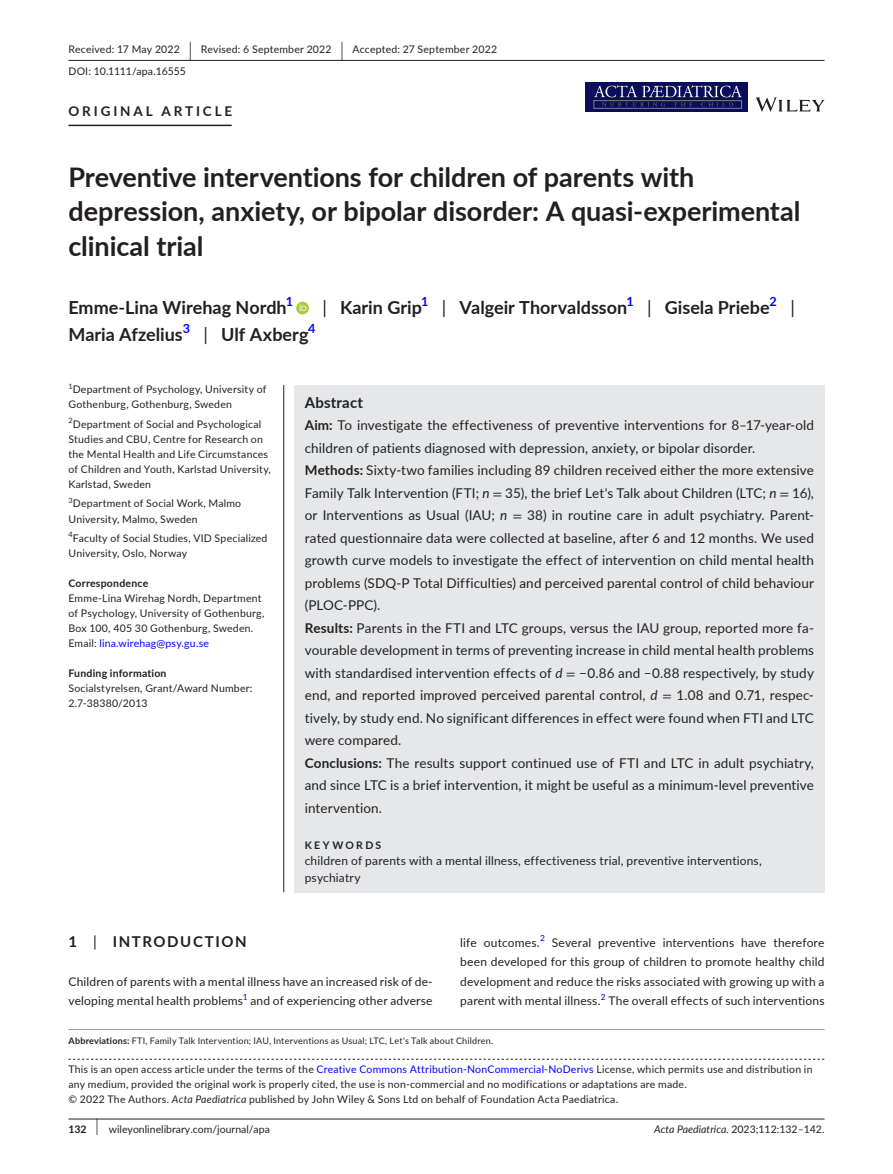
<style>
.page{position:relative;width:893px;height:1174px;background:#fff}
.page>*{position:absolute;margin:0;border:0;box-sizing:border-box;transform-origin:0 0}
.t1{font:700 27px/34.5px "Lato";letter-spacing:-.005em;color:#231f20}
.t2{font:700 18px "Lato";color:#231f20}
.t3{font:18px "Lato";color:#231f20}
.t4{font:700 15px "Lato";letter-spacing:.1em;color:#231f20}
.t5{font:700 15px "Lato";letter-spacing:.015em;color:#231f20}
.t6{font:13.5px/22.5px "Lato";letter-spacing:.01em;color:#231f20}
.t7{font:700 13.5px "Lato";letter-spacing:.215em;color:#231f20}
.t8{font:700 12.6px "Lato";color:#00f}
.t9{font:12px/19.5px "Lato";letter-spacing:.015em;color:#231f20}
.t10{font:10.5px/15px "Lato";letter-spacing:.02em;color:#231f20}
.t11{font:10.5px "Lato";color:#231f20}
.t12{font:700 10.5px "Lato";letter-spacing:.02em;color:#231f20}
.t13{font:700 10.5px "Lato";letter-spacing:.22em;color:#231f20}
.t14{font:9px "Lato";letter-spacing:.025em;color:#231f20}
.t15{font:8.4px "Lato";color:#00f}
.t16{font:7.35px "Lato";color:#231f20}
.s1{font-size:19.65px}
.s2{font-weight:400}
.s3{color:#00f}
.s4{font-weight:700}
.s5{font-style:italic}
.s6{font-family:"STIX"}
.s7{font-size:17.4px}
</style>
<div class="page">
<hr style="left:68px;top:1118px;width:756px;height:1px;background:#231f20">
<svg style="left:756px;top:97px;width:68px;height:15px"></svg>
<svg style="left:586px;top:82px;width:162px;height:30px;background:#16175d"></svg>
<svg style="left:594px;top:85px;width:148px;height:21px;background:#333472"></svg>
<hr style="left:68px;top:60px;width:756px;height:1px;background:#231f20">
<hr style="left:68px;top:125px;width:164px;height:1px;background:#231f20">
<svg style="left:296px;top:302px;width:13px;height:12px"></svg>
<svg style="left:300px;top:304px;width:6px;height:7px"></svg>
<svg style="left:68px;top:1058px;width:756px;height:1px"></svg>
<hr style="left:68px;top:1029px;width:756px;height:1px;background:#939598">
<div style="left:294px;top:385px;width:530px;height:507px;background:#e6e7e9"></div>
<hr style="left:283px;top:385px;width:1px;height:507px;background:#231f20">
<p class="t10" style="left:68px;top:38px;width:430px;line-height:21.8px">Received: 17 May 2022 <span class="s1">|</span> Revised: 6 September 2022 <span class="s1">|</span> Accepted: 27 September 2022<br>DOI: 10.1111/apa.16555</p>
<p class="t7" style="left:68px;top:101px;width:165px">ORIGINAL ARTICLE</p>
<h1 class="t1" style="left:68px;top:159px;width:734px">Preventive interventions for children of parents with depression, anxiety, or bipolar disorder: A quasi-experimental clinical trial</h1>
<h2 class="t2" style="left:68px;top:295px;width:220px">Emme-Lina Wirehag Nordh</h2>
<p class="t8" style="left:286px;top:292px;width:9px">1</p>
<h2 class="t2" style="left:322px;top:295px;width:101px"><span class="s2">|</span> Karin Grip</h2>
<p class="t8" style="left:421px;top:292px;width:9px">1</p>
<h2 class="t2" style="left:442px;top:295px;width:187px"><span class="s2">|</span> Valgeir Thorvaldsson</h2>
<p class="t8" style="left:626px;top:292px;width:9px">1</p>
<h2 class="t2" style="left:647px;top:295px;width:124px"><span class="s2">|</span> Gisela Priebe</h2>
<p class="t8" style="left:770px;top:292px;width:9px">2</p>
<h2 class="t3" style="left:790px;top:295px;width:6px">|</h2>
<h2 class="t2" style="left:68px;top:322px;width:116px">Maria Afzelius</h2>
<p class="t8" style="left:183px;top:319px;width:9px">3</p>
<h2 class="t2" style="left:204px;top:322px;width:106px"><span class="s2">|</span> Ulf Axberg</h2>
<p class="t8" style="left:308px;top:319px;width:9px">4</p>
<p class="t16" style="left:68px;top:381px;width:6px">1</p>
<p class="t10" style="left:68px;top:382px;width:200px;text-indent:4px">Department of Psychology, University of<br>Gothenburg, Gothenburg, Sweden</p>
<p class="t10" style="left:68px;top:416px;width:204px"><sup>2</sup>Department of Social and Psychological Studies and CBU, Centre for Research on the Mental Health and Life Circumstances of Children and Youth, Karlstad University, Karlstad, Sweden</p>
<p class="t10" style="left:68px;top:496px;width:174px"><sup>3</sup>Department of Social Work, Malmo<br>University, Malmo, Sweden</p>
<p class="t10" style="left:68px;top:530px;width:201px"><sup>4</sup>Faculty of Social Studies, VID Specialized<br>University, Oslo, Norway</p>
<p class="t12" style="left:68px;top:575px;width:81px">Correspondence</p>
<p class="t10" style="left:68px;top:590px;width:197px">Emme-Lina Wirehag Nordh, Department of Psychology, University of Gothenburg, Box 100, 405 30 Gothenburg, Sweden.<br>Email: <span class="s3">lina.wirehag@psy.gu.se</span></p>
<p class="t12" style="left:68px;top:665px;width:100px">Funding information</p>
<p class="t10" style="left:68px;top:680px;width:186px">Socialstyrelsen, Grant/Award Number:<br>2.7-38380/2013</p>
<p class="t5" style="left:305px;top:391px;width:60px">Abstract</p>
<p class="t6" style="left:305px;top:413px;width:511px"><span class="s4">Aim:</span> To investigate the effectiveness of preventive interventions for 8–17-year-old children of patients diagnosed with depression, anxiety, or bipolar disorder.<br><span class="s4">Methods:</span> Sixty-two families including 89 children received either the more extensive Family Talk Intervention (FTI; <span class="s5">n</span> <span class="s6">=</span> 35), the brief Let's Talk about Children (LTC; <span class="s5">n</span> <span class="s6">=</span> 16), or Interventions as Usual (IAU; <span class="s5">n</span> <span class="s6">=</span> 38) in routine care in adult psychiatry. Parent&shy;rated questionnaire data were collected at baseline, after 6 and 12 months. We used growth curve models to investigate the effect of intervention on child mental health problems (SDQ-P Total Difficulties) and perceived parental control of child behaviour (PLOC-PPC).<br><span class="s4">Results:</span> Parents in the FTI and LTC groups, versus the IAU group, reported more fa&shy;vourable development in terms of preventing increase in child mental health problems with standardised intervention effects of <span class="s5">d</span> <span class="s6">=</span> −0.86 and −0.88 respectively, by study end, and reported improved perceived parental control, <span class="s5">d</span> <span class="s6">=</span> 1.08 and 0.71, respec&shy;tively, by study end. No significant differences in effect were found when FTI and LTC were compared.<br><span class="s4">Conclusions:</span> The results support continued use of FTI and LTC in adult psychiatry, and since LTC is a brief intervention, it might be useful as a minimum-level preventive intervention.</p>
<p class="t13" style="left:305px;top:837px;width:78px">KEYWORDS</p>
<p class="t9" style="left:305px;top:852px;width:459px;line-height:16.5px">children of parents with a mental illness, effectiveness trial, preventive interventions, psychiatry</p>
<p class="t4" style="left:68px;top:930px;width:180px">1 <span class="s2">|</span> INTRODUCTION</p>
<p class="t9" style="left:68px;top:971px;width:366px">Children of parents with a mental illness have an increased risk of de&shy;veloping mental health problems<sup>1</sup> and of experiencing other adverse</p>
<p class="t9" style="left:460px;top:932px;width:81px">life outcomes.</p>
<p class="t15" style="left:540px;top:932px;width:6px">2</p>
<p class="t9" style="left:460px;top:932px;width:366px;text-align:justify;text-indent:92px">Several preventive interventions have therefore been developed for this group of children to promote healthy child development and reduce the risks associated with growing up with a parent with mental illness.<sup>2</sup> The overall effects of such interventions</p>
<p class="t14" style="left:68px;top:1033px;width:426px"><span class="s4">Abbreviations:</span> FTI, Family Talk Intervention; IAU, Interventions as Usual; LTC, Let's Talk about Children.</p>
<p class="t10" style="left:68px;top:1061px;width:746px">This is an open access article under the terms of the <span class="s3">Creative Commons Attribution-NonCommercial-NoDerivs</span> License, which permits use and distribution in any medium, provided the original work is properly cited, the use is non-commercial and no modifications or adaptations are made.<br>© 2022 The Authors. <span class="s5">Acta Paediatrica</span> published by John Wiley &amp; Sons Ltd on behalf of Foundation Acta Paediatrica.</p>
<p class="t11" style="left:68px;top:1121px;width:203px"><span class="s4">132</span> <span class="s7">|</span> wileyonlinelibrary.com/journal/apa</p>
<p class="t11" style="left:654px;top:1121px;width:172px"><span class="s5">Acta Paediatrica.</span> 2023;112:132–142.</p>
</div>
